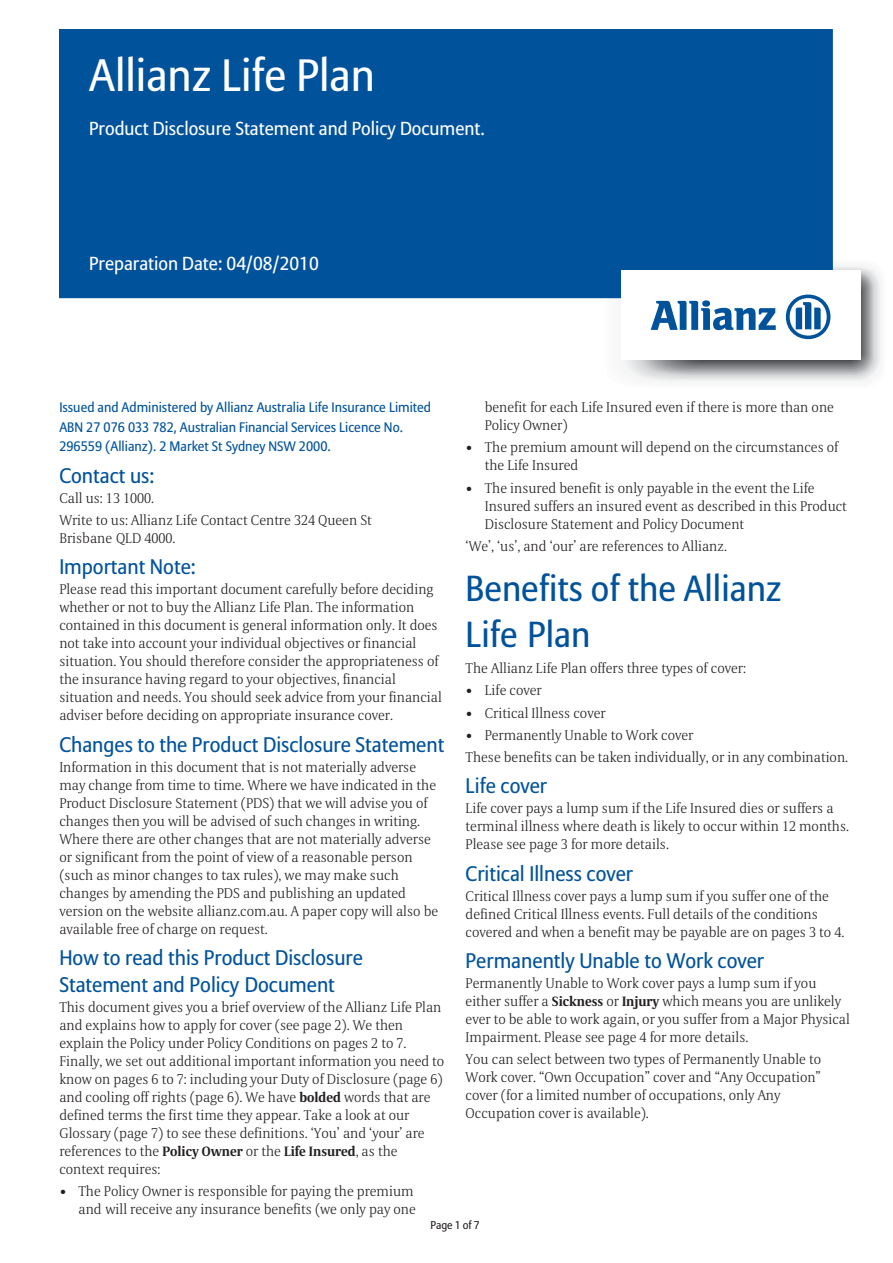
<style>
.page{position:relative;width:893px;height:1263px;background:#fff}
.page>*{position:absolute;margin:0;border:0;box-sizing:border-box;transform-origin:0 0}
.t1{font:45px "Allianz Sans";color:#fff}
.t2{font:36px/45.8px "Allianz Sans";color:#00529b}
.t3{font:21px/27px "Allianz Sans";color:#00529b}
.t4{font:18.75px "Allianz Sans";color:#fff}
.t5{font:300 14.1px/18px "Allianz Serif";color:#231f20}
.t6{font:13.65px/19.8px "Allianz Sans";color:#00529b}
.t7{font:11.25px "Allianz Sans";color:#231f20}
.s1{font-weight:700;font-size:13.5px}
</style>
<div class="page">
<div style="left:59px;top:30px;width:773px;height:268px;background:#00529b"></div>
<svg style="left:606px;top:260px;width:275px;height:121px"></svg>
<h1 class="t1" style="left:89px;top:54px;width:287px">Allianz Life Plan</h1>
<h3 class="t4" style="left:89px;top:120px;width:397px">Product Disclosure Statement and Policy Document.</h3>
<h3 class="t4" style="left:89px;top:254px;width:231px">Preparation Date: 04/08/2010</h3>
<p class="t6" style="left:59px;top:398px;width:373px">Issued and Administered by Allianz Australia Life Insurance Limited<br>ABN 27 076 033 782, Australian Financial Services Licence No.<br>296559 (Allianz). 2 Market St Sydney NSW 2000.</p>
<h3 class="t3" style="left:59px;top:463px;width:97px">Contact us:</h3>
<p class="t5" style="left:59px;top:488px;width:314px;line-height:22.2px">Call us: 13 1000.<br>Write to us: Allianz Life Contact Centre 324 Queen St</p>
<p class="t5" style="left:59px;top:531px;width:117px">Brisbane QLD 4000.</p>
<h3 class="t3" style="left:59px;top:555px;width:138px">Important Note:</h3>
<p class="t5" style="left:59px;top:582px;width:384px">Please read this important document carefully before deciding whether or not to buy the Allianz Life Plan. The information contained in this document is general information only. It does not take into account your individual objectives or financial situation. You should therefore consider the appropriateness of the insurance having regard to your objectives, financial situation and needs. You should seek advice from your financial adviser before deciding on appropriate insurance cover.</p>
<h3 class="t3" style="left:59px;top:732px;width:386px">Changes to the Product Disclosure Statement</h3>
<p class="t5" style="left:59px;top:760px;width:380px">Information in this document that is not materially adverse may change from time to time. Where we have indicated in the Product Disclosure Statement (PDS) that we will advise you of changes then you will be advised of such changes in writing.<br>Where there are other changes that are not materially adverse or significant from the point of view of a reasonable person (such as minor changes to tax rules), we may make such changes by amending the PDS and publishing an updated version on the website allianz.com.au. A paper copy will also be available free of charge on request.</p>
<h3 class="t3" style="left:59px;top:945px;width:305px">How to read this Product Disclosure<br>Statement and Policy Document</h3>
<p class="t5" style="left:59px;top:1000px;width:386px">This document gives you a brief overview of the Allianz Life Plan and explains how to apply for cover (see page 2). We then explain the Policy under Policy Conditions on pages 2 to 7.<br>Finally, we set out additional important information you need to know on pages 6 to 7: including your Duty of Disclosure (page 6) and cooling off rights (page 6). We have <span class="s1">bolded</span> words that are defined terms the first time they appear. Take a look at our Glossary (page 7) to see these definitions. ‘You’ and ‘your’ are references to the <span class="s1">Policy Owner</span> or the <span class="s1">Life Insured</span>, as the context requires:</p>
<p class="t5" style="left:59px;top:1184px;width:358px;text-align:right">• The Policy Owner is responsible for paying the premium and will receive any insurance benefits (we only pay one</p>
<p class="t5" style="left:485px;top:400px;width:350px">benefit for each Life Insured even if there is more than one<br>Policy Owner)</p>
<p class="t5" style="left:485px;top:440px;width:355px;text-indent:-19px">• The premium amount will depend on the circumstances of the Life Insured</p>
<p class="t5" style="left:485px;top:480px;width:363px;text-indent:-19px">• The insured benefit is only payable in the event the Life<br>Insured suffers an insured event as described in this Product<br>Disclosure Statement and Policy Document</p>
<p class="t5" style="left:465px;top:539px;width:263px">‘We’, ‘us’, and ‘our’ are references to Allianz.</p>
<h2 class="t2" style="left:465px;top:567px;width:317px">Benefits of the Allianz<br>Life Plan</h2>
<p class="t5" style="left:465px;top:661px;width:282px">The Allianz Life Plan offers three types of cover:</p>
<p class="t5" style="left:465px;top:683px;width:78px">• Life cover</p>
<p class="t5" style="left:465px;top:705px;width:141px">• Critical Illness cover</p>
<p class="t5" style="left:465px;top:725px;width:384px;line-height:22.2px">• Permanently Unable to Work cover<br>These benefits can be taken individually, or in any combination.</p>
<h3 class="t3" style="left:465px;top:774px;width:83px">Life cover</h3>
<p class="t5" style="left:465px;top:801px;width:385px">Life cover pays a lump sum if the Life Insured dies or suffers a terminal illness where death is likely to occur within 12 months.<br>Please see page 3 for more details.</p>
<h3 class="t3" style="left:465px;top:861px;width:169px">Critical Illness cover</h3>
<p class="t5" style="left:465px;top:889px;width:380px">Critical Illness cover pays a lump sum if you suffer one of the defined Critical Illness events. Full details of the conditions covered and when a benefit may be payable are on pages 3 to 4.</p>
<h3 class="t3" style="left:465px;top:948px;width:300px">Permanently Unable to Work cover</h3>
<p class="t5" style="left:465px;top:976px;width:386px">Permanently Unable to Work cover pays a lump sum if you either suffer a <span class="s1">Sickness</span> or <span class="s1">Injury</span> which means you are unlikely ever to be able to work again, or you suffer from a Major Physical Impairment. Please see page 4 for more details.</p>
<p class="t5" style="left:465px;top:1052px;width:357px">You can select between two types of Permanently Unable to Work cover. “Own Occupation” cover and “Any Occupation” cover (for a limited number of occupations, only Any Occupation cover is available).</p>
<p class="t7" style="left:430px;top:1219px;width:51px">Page 1 of 7</p>
</div>
